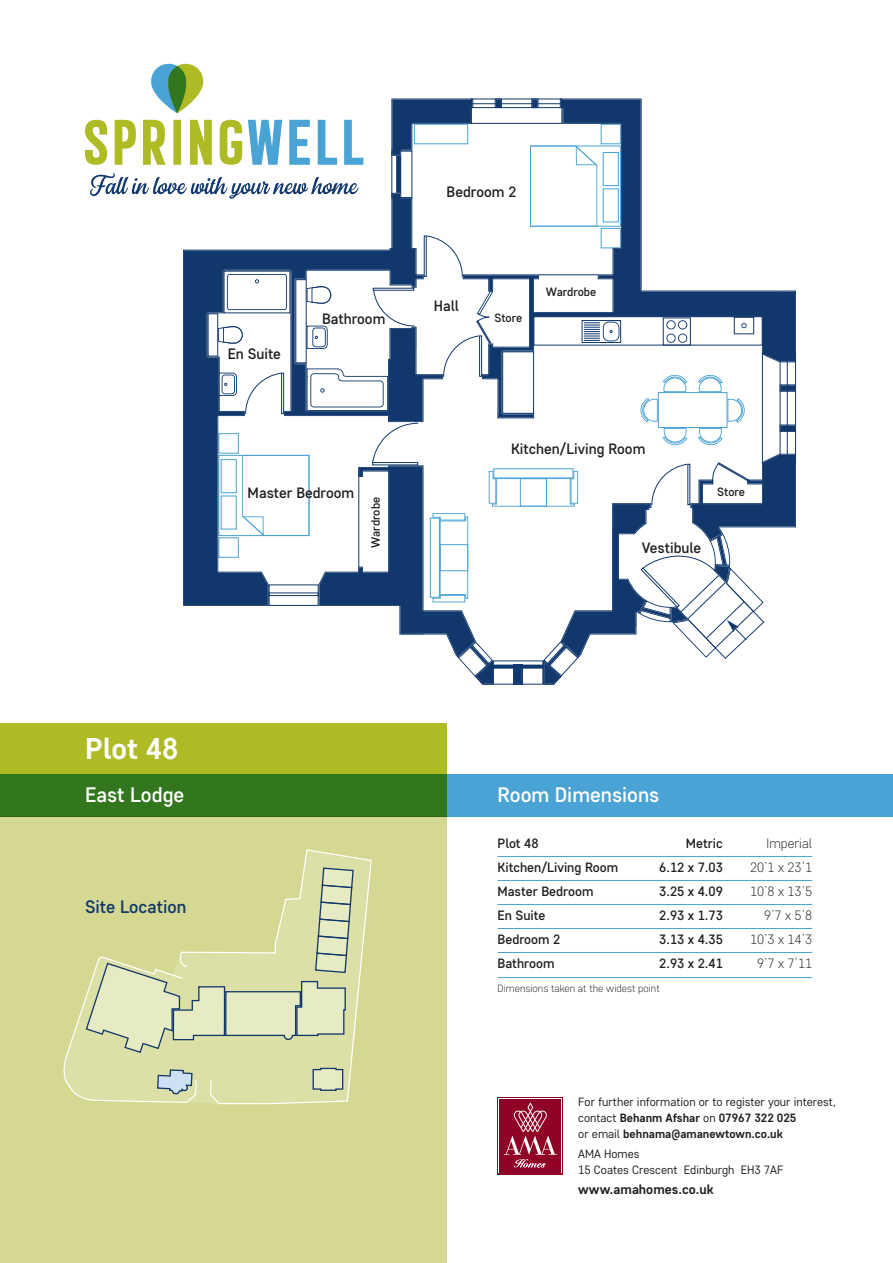
<style>
.page{position:relative;width:893px;height:1263px;background:#fff}
.page>*{position:absolute;margin:0;border:0;box-sizing:border-box;transform-origin:0 0}
.t1{font:700 30px "Core Sans D55";color:#fff}
.t2{font:500 21px "Core Sans D45";color:#fff}
.t3{font:500 18px "Core Sans D45";color:#11386d}
.t4{font:500 15px "Core Sans D45";color:#231f20}
.t5{font:500 13.5px "Core Sans D45";color:#231f20}
.t6{font:300 13.5px "Core Sans D25";color:#231f20}
.t7{font:700 13.5px "Core Sans D55";color:#231f20}
.t8{font:12px/15.9px "Core Sans D35";color:#231f20}
.t9{font:700 12px/15.9px "Core Sans D55";color:#231f20}
.t10{font:500 12px "Core Sans D45";color:#231f20}
.t11{font:300 10.5px "Core Sans D25";color:#231f20}
.s1{font-family:"Core Sans D35";font-weight:400}
</style>
<div class="page">
<div style="left:0;top:816px;width:446px;height:447px;background:#d4d890"></div>
<div style="left:0;top:774px;width:893px;height:42px;background:#4aa3d5"></div>
<svg style="left:0;top:723px;width:446px;height:93px;background:#769c21"></svg>
<hr style="left:497px;top:856px;width:315px;height:1px;background:#4aa3d5">
<hr style="left:497px;top:880px;width:315px;height:1px;background:#4aa3d5">
<hr style="left:497px;top:904px;width:315px;height:1px;background:#4aa3d5">
<hr style="left:497px;top:928px;width:315px;height:1px;background:#4aa3d5">
<hr style="left:497px;top:952px;width:315px;height:1px;background:#4aa3d5">
<hr style="left:497px;top:977px;width:315px;height:1px;background:#4aa3d5">
<div style="left:497px;top:1097px;width:66px;height:78px;background:linear-gradient(to right,#900126,#900126)"></div>
<svg style="left:499px;top:1098px;width:63px;height:75px"></svg>
<div style="left:500px;top:1099px;width:61px;height:73px;background:#900126"></div>
<svg style="left:504px;top:1102px;width:53px;height:65px"></svg>
<svg style="left:217px;top:849px;width:155px;height:256px"></svg>
<svg style="left:63px;top:867px;width:291px;height:236px"></svg>
<svg style="left:85px;top:120px;width:97px;height:45px"></svg>
<svg style="left:90px;top:173px;width:93px;height:23px"></svg>
<svg style="left:151px;top:63px;width:53px;height:50px"></svg>
<svg style="left:183px;top:99px;width:613px;height:584px"></svg>
<div style="left:471px;top:99px;width:91px;height:25px;border:1px solid #11386d"></div>
<div style="left:391px;top:151px;width:21px;height:47px;border:1px solid #11386d"></div>
<div style="left:466px;top:103px;width:101px;height:5px;border:1px solid #11386d"></div>
<hr style="left:397px;top:157px;width:3px;height:35px;background:#11386d">
<div style="left:396px;top:156px;width:5px;height:37px;border:1px solid #11386d"></div>
<div style="left:533px;top:316px;width:230px;height:30px;border:1px solid #11386d"></div>
<div style="left:502px;top:351px;width:32px;height:63px;border:1px solid #11386d"></div>
<svg style="left:514px;top:669px;width:8px;height:14px"></svg>
<div style="left:493px;top:660px;width:50px;height:25px;border:1px solid #11386d"></div>
<div style="left:493px;top:665px;width:50px;height:4px;border:1px solid #11386d"></div>
<svg style="left:543px;top:641px;width:36px;height:44px"></svg>
<svg style="left:458px;top:642px;width:35px;height:43px"></svg>
<div style="left:780px;top:357px;width:8px;height:101px;border:1px solid #11386d"></div>
<div style="left:269px;top:584px;width:50px;height:22px;border:1px solid #11386d"></div>
<div style="left:269px;top:592px;width:50px;height:4px;border:1px solid #11386d"></div>
<svg style="left:216px;top:373px;width:21px;height:23px"></svg>
<svg style="left:234px;top:326px;width:9px;height:18px"></svg>
<div style="left:295px;top:279px;width:12px;height:84px;border:1px solid #11386d"></div>
<svg style="left:307px;top:326px;width:21px;height:23px"></svg>
<svg style="left:323px;top:286px;width:8px;height:18px"></svg>
<div style="left:734px;top:317px;width:20px;height:17px;border:1px solid #11386d"></div>
<svg style="left:741px;top:323px;width:6px;height:5px"></svg>
<div style="left:582px;top:320px;width:39px;height:23px;border:1px solid #11386d"></div>
<svg style="left:584px;top:322px;width:35px;height:19px"></svg>
<div style="left:663px;top:317px;width:28px;height:29px;border:1px solid #11386d"></div>
<svg style="left:666px;top:320px;width:21px;height:23px"></svg>
<div style="left:414px;top:124px;width:54px;height:20px;border:1px solid #4aa3d5"></div>
<div style="left:658px;top:392px;width:69px;height:36px;border:1px solid #4aa3d5"></div>
<svg style="left:640px;top:398px;width:18px;height:24px"></svg>
<svg style="left:663px;top:428px;width:24px;height:17px"></svg>
<svg style="left:698px;top:375px;width:25px;height:17px"></svg>
<svg style="left:663px;top:375px;width:24px;height:17px"></svg>
<svg style="left:698px;top:398px;width:47px;height:47px"></svg>
<svg style="left:227px;top:274px;width:60px;height:36px"></svg>
<svg style="left:651px;top:463px;width:37px;height:43px"></svg>
<div style="left:281px;top:373px;width:3px;height:41px;border:1px solid #11386d"></div>
<svg style="left:245px;top:372px;width:37px;height:43px"></svg>
<svg style="left:373px;top:289px;width:42px;height:38px"></svg>
<div style="left:424px;top:235px;width:3px;height:42px;border:1px solid #11386d"></div>
<svg style="left:426px;top:235px;width:37px;height:43px"></svg>
<svg style="left:372px;top:422px;width:47px;height:42px"></svg>
<svg style="left:639px;top:534px;width:126px;height:126px"></svg>
<hr style="left:358px;top:477px;width:1px;height:90px;background:#11386d">
<hr style="left:539px;top:274px;width:59px;height:1px;background:#11386d">
<svg style="left:712px;top:462px;width:39px;height:22px"></svg>
<svg style="left:443px;top:290px;width:50px;height:88px"></svg>
<p class="t4" style="left:228px;top:348px;width:55px">En Suite</p>
<p class="t4" style="left:322px;top:313px;width:65px">Bathroom</p>
<p class="t4" style="left:248px;top:487px;width:108px">Master Bedroom</p>
<p class="t10" style="left:371px;top:547px;width:52px;rotate:-90deg">Wardrobe</p>
<p class="t4" style="left:447px;top:186px;width:71px">Bedroom 2</p>
<p class="t4" style="left:434px;top:301px;width:27px">Hall</p>
<p class="t10" style="left:494px;top:313px;width:29px">Store</p>
<p class="t10" style="left:546px;top:288px;width:52px">Wardrobe</p>
<p class="t4" style="left:511px;top:443px;width:136px">Kitchen/Living Room</p>
<p class="t10" style="left:717px;top:487px;width:29px">Store</p>
<p class="t4" style="left:642px;top:542px;width:61px">Vestibule</p>
<h1 class="t1" style="left:85px;top:738px;width:95px">Plot 48</h1>
<h2 class="t2" style="left:85px;top:787px;width:101px">East Lodge</h2>
<h3 class="t3" style="left:85px;top:901px;width:103px">Site Location</h3>
<h2 class="t2" style="left:497px;top:787px;width:163px">Room Dimensions</h2>
<p class="t5" style="left:497px;top:838px;width:43px">Plot 48</p>
<p class="t5" style="left:686px;top:838px;width:38px">Metric</p>
<p class="t6" style="left:767px;top:838px;width:47px">Imperial</p>
<p class="t5" style="left:497px;top:862px;width:122px">Kitchen/Living Room</p>
<p class="t5" style="left:659px;top:862px;width:65px">6.12 x 7.03</p>
<p class="t6" style="left:750px;top:862px;width:64px">20’1 x 23’1</p>
<p class="t5" style="left:497px;top:886px;width:97px">Master Bedroom</p>
<p class="t5" style="left:659px;top:886px;width:65px">3.25 x 4.09</p>
<p class="t6" style="left:750px;top:886px;width:64px">10’8 x 13’5</p>
<p class="t5" style="left:497px;top:910px;width:49px">En Suite</p>
<p class="t5" style="left:659px;top:910px;width:65px">2.93 x 1.73</p>
<p class="t6" style="left:764px;top:910px;width:50px">9’7 x 5’8</p>
<p class="t5" style="left:497px;top:934px;width:64px">Bedroom 2</p>
<p class="t5" style="left:659px;top:934px;width:65px">3.13 x 4.35</p>
<p class="t6" style="left:750px;top:934px;width:64px">10’3 x 14’3</p>
<p class="t5" style="left:497px;top:958px;width:58px">Bathroom</p>
<p class="t5" style="left:659px;top:958px;width:65px">2.93 x 2.41</p>
<p class="t6" style="left:757px;top:958px;width:57px">9’7 x 7’11</p>
<p class="t11" style="left:497px;top:984px;width:164px">Dimensions taken at the widest point</p>
<p class="t8" style="left:578px;top:1095px;width:259px">For further information or to register your interest,</p>
<p class="t9" style="left:578px;top:1111px;width:220px"><span class="s1">contact</span> Behanm Afshar <span class="s1">on</span> 07967 322 025 <span class="s1">or email</span> behnama@amanewtown.co.uk</p>
<p class="t8" style="left:578px;top:1147px;width:207px">AMA Homes<br>15 Coates Crescent Edinburgh EH3 7AF</p>
<p class="t7" style="left:578px;top:1184px;width:137px">www.amahomes.co.uk</p>
</div>
